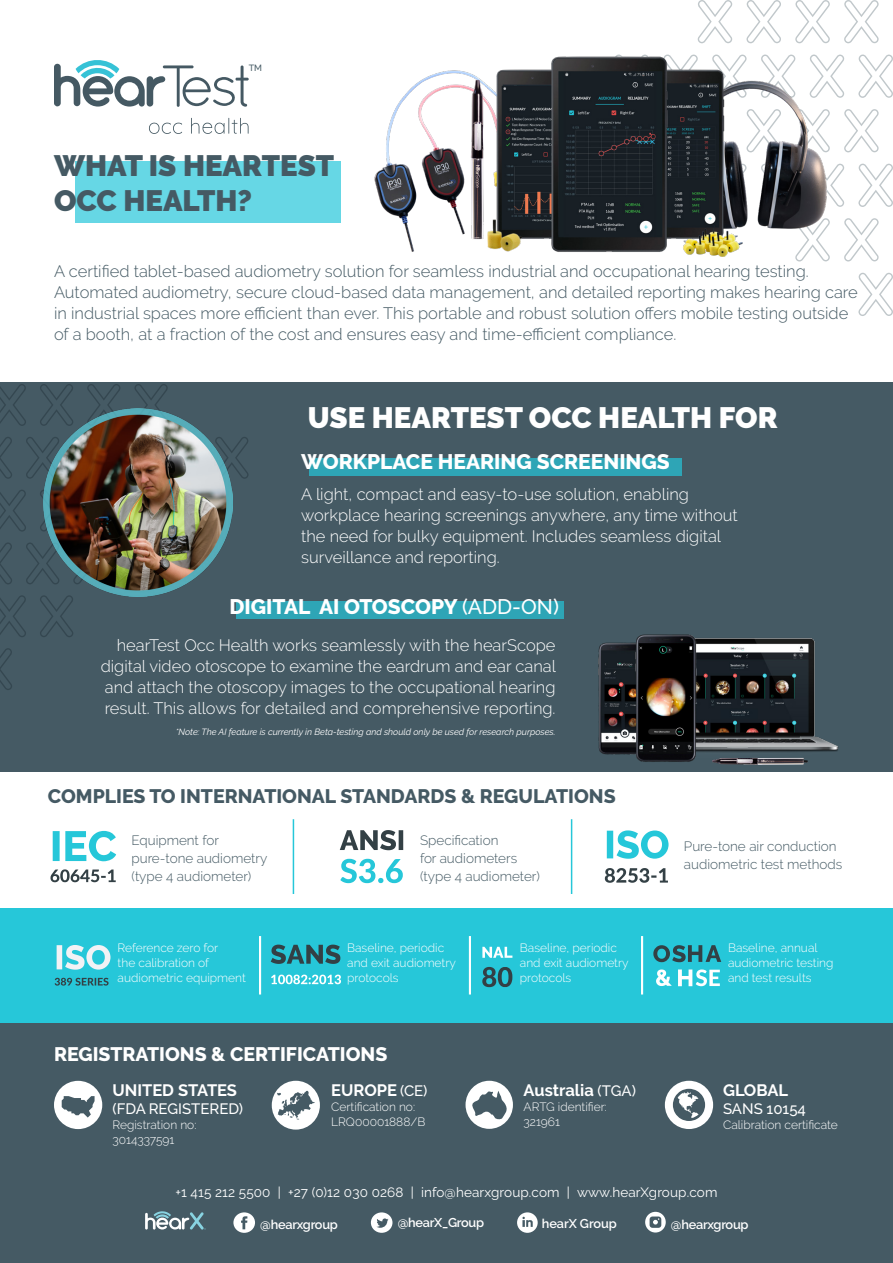
<style>
.page{position:relative;width:893px;height:1263px;background:#fff}
.page>*{position:absolute;margin:0;border:0;box-sizing:border-box;transform-origin:0 0}
.t1{font:900 29.4px "Raleway";color:#455a64}
.t2{font:900 29.4px "Raleway";color:#fff}
.t3{font:800 21px "Raleway";color:#fff}
.t4{font:800 19.5px "Raleway";color:#455a64}
.t5{font:800 19.5px "Raleway";color:#fff}
.t6{font:300 16.5px/21px "Raleway";color:#fff}
.t7{font:300 16.5px/21px "Raleway";color:#455a64}
.t8{font:700 16.5px "Raleway";color:#fff}
.t9{font:500 15px "Raleway";color:#fff}
.t10{font:300 13.5px/18px "Raleway";color:#455a64}
.t11{font:13.5px "Raleway";letter-spacing:.01em;color:#fff}
.t12{font:600 12.75px "Raleway";letter-spacing:-.02em;color:#fff}
.t13{font:600 12.75px "Raleway";color:#fff}
.t14{font:300 12px "Raleway";color:#fff}
.t15{font:italic 9px "Raleway";color:#fff}
.t16{font:500 9px "Raleway";color:#455a64}
.s1{font-weight:500}
.s2{font-weight:500;font-size:15px}
</style>
<div class="page">
<div style="left:0;top:382px;width:893px;height:390px;background:#455a64"></div>
<div style="left:310px;top:458px;width:372px;height:18px;background:#2ea5b6"></div>
<div style="left:0;top:1021px;width:893px;height:242px;background:#455a64"></div>
<svg style="left:0;top:384px;width:26px;height:42px"></svg>
<svg style="left:0;top:490px;width:26px;height:42px"></svg>
<svg style="left:0;top:595px;width:26px;height:42px"></svg>
<svg style="left:0;top:437px;width:12px;height:42px"></svg>
<svg style="left:0;top:543px;width:12px;height:41px"></svg>
<svg style="left:0;top:648px;width:12px;height:42px"></svg>
<svg style="left:40px;top:384px;width:33px;height:42px"></svg>
<svg style="left:40px;top:490px;width:4px;height:41px"></svg>
<svg style="left:40px;top:595px;width:33px;height:42px"></svg>
<svg style="left:26px;top:437px;width:18px;height:42px"></svg>
<svg style="left:26px;top:543px;width:18px;height:41px"></svg>
<svg style="left:87px;top:384px;width:33px;height:24px"></svg>
<svg style="left:135px;top:384px;width:33px;height:24px"></svg>
<svg style="left:232px;top:437px;width:17px;height:42px"></svg>
<svg style="left:844px;top:0;width:35px;height:43px"></svg>
<svg style="left:844px;top:109px;width:35px;height:43px"></svg>
<svg style="left:844px;top:218px;width:35px;height:43px"></svg>
<svg style="left:858px;top:55px;width:35px;height:43px"></svg>
<svg style="left:858px;top:164px;width:35px;height:43px"></svg>
<svg style="left:858px;top:273px;width:35px;height:43px"></svg>
<svg style="left:795px;top:0;width:35px;height:24px"></svg>
<svg style="left:795px;top:257px;width:35px;height:4px"></svg>
<svg style="left:840px;top:55px;width:4px;height:43px"></svg>
<svg style="left:840px;top:164px;width:4px;height:43px"></svg>
<svg style="left:746px;top:0;width:35px;height:24px"></svg>
<svg style="left:698px;top:0;width:34px;height:24px"></svg>
<div style="left:75px;top:161px;width:265px;height:62px;background:#66d7e5"></div>
<img style="left:374px;top:24px;width:466px;height:233px">
<div style="left:236px;top:602px;width:328px;height:17px;background:#2ea5b6"></div>
<div style="left:0;top:908px;width:893px;height:115px;background:#26c7d9"></div>
<svg style="left:233px;top:1212px;width:22px;height:21px"></svg>
<svg style="left:371px;top:1212px;width:21px;height:21px"></svg>
<svg style="left:517px;top:1212px;width:21px;height:21px"></svg>
<hr style="left:571px;top:819px;width:1px;height:75px;background:#26c7d9">
<hr style="left:293px;top:819px;width:1px;height:75px;background:#26c7d9">
<svg style="left:340px;top:830px;width:63px;height:20px"></svg>
<svg style="left:340px;top:859px;width:63px;height:24px"></svg>
<svg style="left:53px;top:831px;width:63px;height:30px"></svg>
<svg style="left:50px;top:869px;width:66px;height:13px"></svg>
<svg style="left:607px;top:830px;width:61px;height:29px"></svg>
<svg style="left:605px;top:868px;width:63px;height:15px"></svg>
<svg style="left:57px;top:945px;width:53px;height:25px"></svg>
<svg style="left:55px;top:978px;width:54px;height:8px"></svg>
<svg style="left:271px;top:944px;width:69px;height:20px"></svg>
<svg style="left:271px;top:974px;width:70px;height:10px"></svg>
<svg style="left:482px;top:947px;width:30px;height:11px"></svg>
<svg style="left:482px;top:967px;width:30px;height:20px"></svg>
<svg style="left:653px;top:945px;width:68px;height:17px"></svg>
<svg style="left:678px;top:969px;width:42px;height:17px"></svg>
<svg style="left:656px;top:969px;width:16px;height:17px"></svg>
<hr style="left:641px;top:936px;width:2px;height:58px;background:#fff">
<hr style="left:469px;top:936px;width:2px;height:58px;background:#fff">
<hr style="left:259px;top:936px;width:2px;height:58px;background:#fff">
<div style="left:54px;top:1081px;width:48px;height:48px;background:#fff;border-radius:50%"></div>
<svg style="left:62px;top:1096px;width:33px;height:21px"></svg>
<div style="left:272px;top:1081px;width:48px;height:48px;background:#fff;border-radius:50%"></div>
<svg style="left:277px;top:1091px;width:38px;height:28px"></svg>
<div style="left:466px;top:1081px;width:47px;height:48px;background:#fff;border-radius:50%"></div>
<svg style="left:472px;top:1091px;width:35px;height:29px"></svg>
<div style="left:665px;top:1081px;width:48px;height:48px;background:#fff;border-radius:50%"></div>
<svg style="left:673px;top:1089px;width:32px;height:32px"></svg>
<img style="left:598px;top:634px;width:240px;height:131px">
<img style="left:44px;top:408px;width:188px;height:189px">
<svg style="left:54px;top:60px;width:195px;height:47px"></svg>
<svg style="left:149px;top:123px;width:33px;height:11px"></svg>
<svg style="left:191px;top:118px;width:58px;height:16px"></svg>
<svg style="left:145px;top:1211px;width:61px;height:18px"></svg>
<div style="left:645px;top:1212px;width:21px;height:20px;background:#fff;border-radius:50%"></div>
<svg style="left:650px;top:1216px;width:11px;height:12px"></svg>
<p class="t16" style="left:249px;top:63px;width:15px">TM</p>
<p class="t1" style="left:54px;top:149px;width:282px">WHAT IS HEARTEST</p>
<p class="t1" style="left:54px;top:184px;width:199px">OCC HEALTH?</p>
<p class="t7" style="left:54px;top:260px;width:805px">A certified tablet-based audiometry solution for seamless industrial and occupational hearing testing.<br>Automated audiometry, secure cloud-based data management, and detailed reporting makes hearing care in industrial spaces more efficient than ever. This portable and robust solution offers mobile testing outside of a booth, at a fraction of the cost and ensures easy and time-efficient compliance.</p>
<p class="t2" style="left:308px;top:400px;width:471px">USE HEARTEST OCC HEALTH FOR</p>
<p class="t3" style="left:301px;top:450px;width:370px">WORKPLACE HEARING SCREENINGS</p>
<p class="t6" style="left:301px;top:483px;width:438px">A light, compact and easy-to-use solution, enabling workplace hearing screenings anywhere, any time without the need for bulky equipment. Includes seamless digital surveillance and reporting.</p>
<p class="t3" style="left:229px;top:594px;width:331px">DIGITAL AI OTOSCOPY <span class="s1">(ADD-ON)</span></p>
<p class="t6" style="left:101px;top:635px;width:457px;text-align:justify;text-indent:16px">hearTest Occ Health works seamlessly with the hearScope digital video otoscope to examine the eardrum and ear canal and attach the otoscopy images to the occupational hearing result. This allows for detailed and comprehensive reporting.</p>
<p class="t15" style="left:176px;top:727px;width:381px">*Note: The AI feature is currently in Beta-testing and should only be used for research purposes.</p>
<p class="t4" style="left:48px;top:785px;width:569px">COMPLIES TO INTERNATIONAL STANDARDS &amp; REGULATIONS</p>
<p class="t10" style="left:132px;top:831px;width:89px">Equipment for</p>
<p class="t10" style="left:132px;top:849px;width:137px">pure-tone audiometry</p>
<p class="t10" style="left:132px;top:867px;width:121px">(type 4 audiometer)</p>
<p class="t14" style="left:118px;top:941px;width:102px">Reference zero for</p>
<p class="t14" style="left:118px;top:956px;width:93px">the calibration of</p>
<p class="t14" style="left:118px;top:971px;width:130px">audiometric equipment</p>
<p class="t10" style="left:420px;top:831px;width:80px">Specification</p>
<p class="t10" style="left:420px;top:849px;width:99px">for audiometers</p>
<p class="t10" style="left:420px;top:867px;width:121px">(type 4 audiometer)</p>
<p class="t14" style="left:347px;top:941px;width:99px">Baseline, periodic</p>
<p class="t14" style="left:347px;top:956px;width:110px">and exit audiometry</p>
<p class="t14" style="left:347px;top:971px;width:53px">protocols</p>
<p class="t14" style="left:520px;top:941px;width:99px">Baseline, periodic</p>
<p class="t14" style="left:520px;top:956px;width:110px">and exit audiometry</p>
<p class="t14" style="left:520px;top:971px;width:53px">protocols</p>
<p class="t5" style="left:54px;top:1043px;width:335px">REGISTRATIONS &amp; CERTIFICATIONS</p>
<p class="t8" style="left:112px;top:1081px;width:126px">UNITED STATES</p>
<p class="t9" style="left:112px;top:1100px;width:132px">(FDA REGISTERED)</p>
<p class="t14" style="left:112px;top:1118px;width:86px">Registration no:</p>
<p class="t14" style="left:112px;top:1133px;width:64px">3014337591</p>
<p class="t8" style="left:331px;top:1081px;width:98px">EUROPE <span class="s2">(CE)</span></p>
<p class="t14" style="left:331px;top:1100px;width:85px">Certification no:</p>
<p class="t14" style="left:331px;top:1115px;width:96px">LRQ00001888/B</p>
<p class="t8" style="left:524px;top:1081px;width:114px">Australia <span class="s2">(TGA)</span></p>
<p class="t14" style="left:524px;top:1100px;width:85px">ARTG identifier:</p>
<p class="t14" style="left:524px;top:1115px;width:38px">321961</p>
<p class="t10" style="left:684px;top:837px;width:160px">Pure-tone air conduction audiometric test methods</p>
<p class="t14" style="left:728px;top:941px;width:91px">Baseline, annual</p>
<p class="t14" style="left:728px;top:956px;width:107px">audiometric testing</p>
<p class="t14" style="left:728px;top:971px;width:85px">and test results</p>
<p class="t8" style="left:723px;top:1081px;width:67px">GLOBAL</p>
<p class="t9" style="left:723px;top:1100px;width:84px">SANS 10154</p>
<p class="t14" style="left:723px;top:1118px;width:116px">Calibration certificate</p>
<p class="t11" style="left:176px;top:1184px;width:543px">+1 415 212 5500 | +27 (0)12 030 0268 | info@hearxgroup.com | www.hearXgroup.com</p>
<p class="t12" style="left:260px;top:1217px;width:79px">@hearxgroup</p>
<p class="t12" style="left:398px;top:1215px;width:88px">@hearX_Group</p>
<p class="t13" style="left:542px;top:1216px;width:77px">hearX Group</p>
<p class="t12" style="left:671px;top:1217px;width:79px">@hearxgroup</p>
</div>
